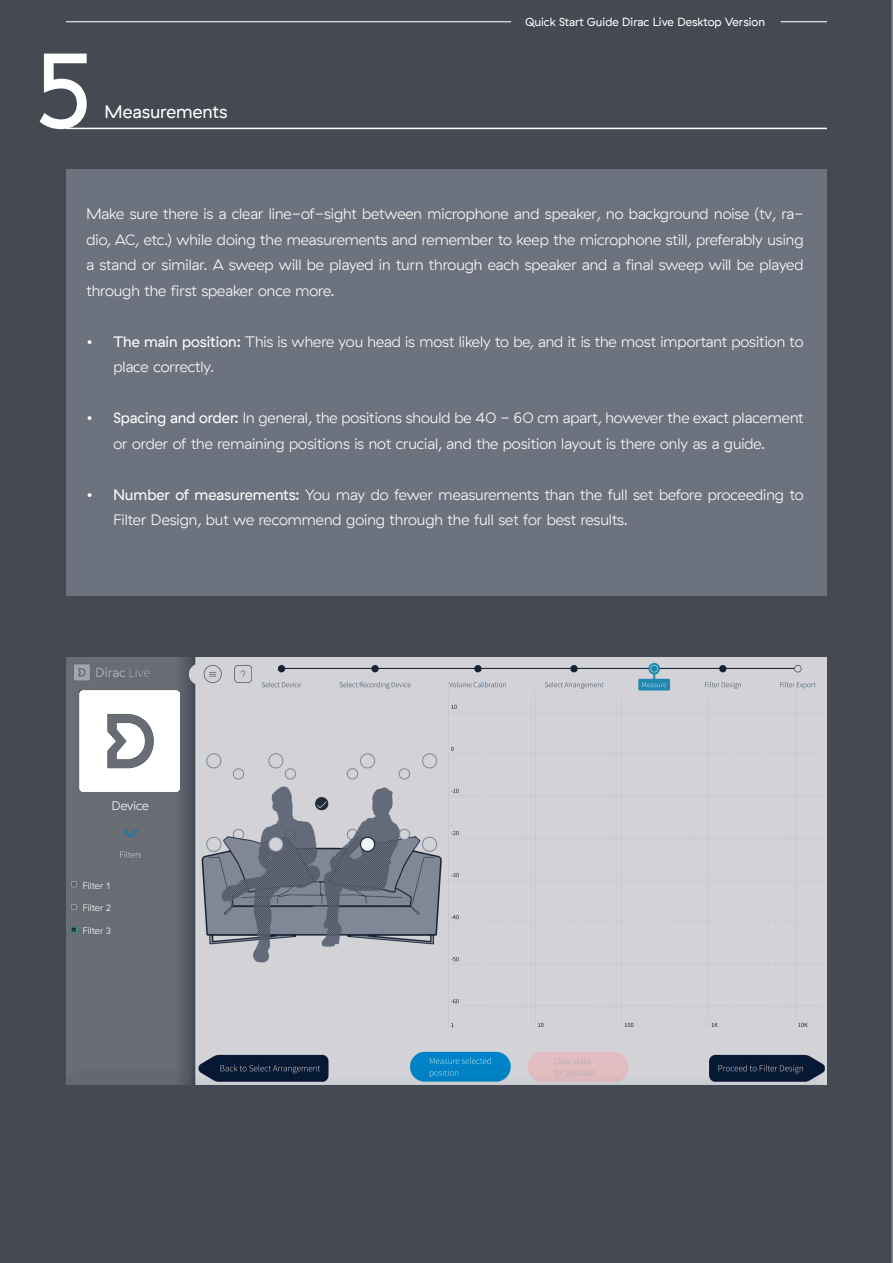
<style>
.page{position:relative;width:893px;height:1263px;background:#454952}
.page>*{position:absolute;margin:0;border:0;box-sizing:border-box;transform-origin:0 0}
.t1{font:108px "GT Haptik";color:#fff}
.t2{font:18px "GT Haptik";color:#fff}
.t3{font:300 15px/25.5px "GT Haptik";color:#fff}
.t4{font:300 12.3px "GT Haptik";color:#fff}
.t5{font:11.7px "GT Haptik";color:#fff}
.t6{font:300 9.3px "GT Haptik";color:#fff}
.s1{font-weight:400}
</style>
<div class="page">
<hr style="left:66px;top:128px;width:761px;height:1px;background:#fff">
<div style="left:66px;top:170px;width:761px;height:426px;background:#6d737e"></div>
<img style="left:66px;top:658px;width:761px;height:427px">
<div style="left:80px;top:796px;width:90px;height:27px;background:#686d75"></div>
<hr style="left:66px;top:21px;width:445px;height:1px;background:#fff">
<hr style="left:781px;top:21px;width:46px;height:1px;background:#fff">
<img style="left:80px;top:691px;width:100px;height:100px">
<img style="left:80px;top:796px;width:28px;height:21px">
<img style="left:104px;top:708px;width:59px;height:66px">
<div style="left:82px;top:878px;width:90px;height:80px;background:#686d75"></div>
<p class="t1" style="left:33px;top:29px;width:61px">5</p>
<p class="t2" style="left:104px;top:101px;width:124px">Measurements</p>
<p class="t5" style="left:525px;top:15px;width:242px">Quick Start Guide Dirac Live Desktop Version</p>
<p class="t3" style="left:86px;top:201px;width:719px;text-align:justify">Make sure there is a clear line-of-sight between microphone and speaker, no background noise (tv, ra&shy;dio, AC, etc.) while doing the measurements and remember to keep the microphone still, preferably using a stand or similar. A sweep will be played in turn through each speaker and a final sweep will be played through the first speaker once more.</p>
<p class="t3" style="left:113px;top:329px;width:692px;text-indent:-27px"><span class="s1">• The main position:</span> This is where you head is most likely to be, and it is the most important position to place correctly.</p>
<p class="t3" style="left:113px;top:405px;width:692px;text-indent:-27px"><span class="s1">• Spacing and order:</span> In general, the positions should be 40 - 60 cm apart, however the exact placement or order of the remaining positions is not crucial, and the position layout is there only as a guide.</p>
<p class="t3" style="left:113px;top:482px;width:692px;text-indent:-27px"><span class="s1">• Number of measurements:</span> You may do fewer measurements than the full set before proceeding to<br>Filter Design, but we recommend going through the full set for best results.</p>
<p class="t4" style="left:112px;top:799px;width:38px">Device</p>
<p class="t6" style="left:83px;top:880px;width:29px">Filter 1</p>
<p class="t6" style="left:83px;top:902px;width:30px">Filter 2</p>
<p class="t6" style="left:83px;top:925px;width:29px">Filter 3</p>
</div>
